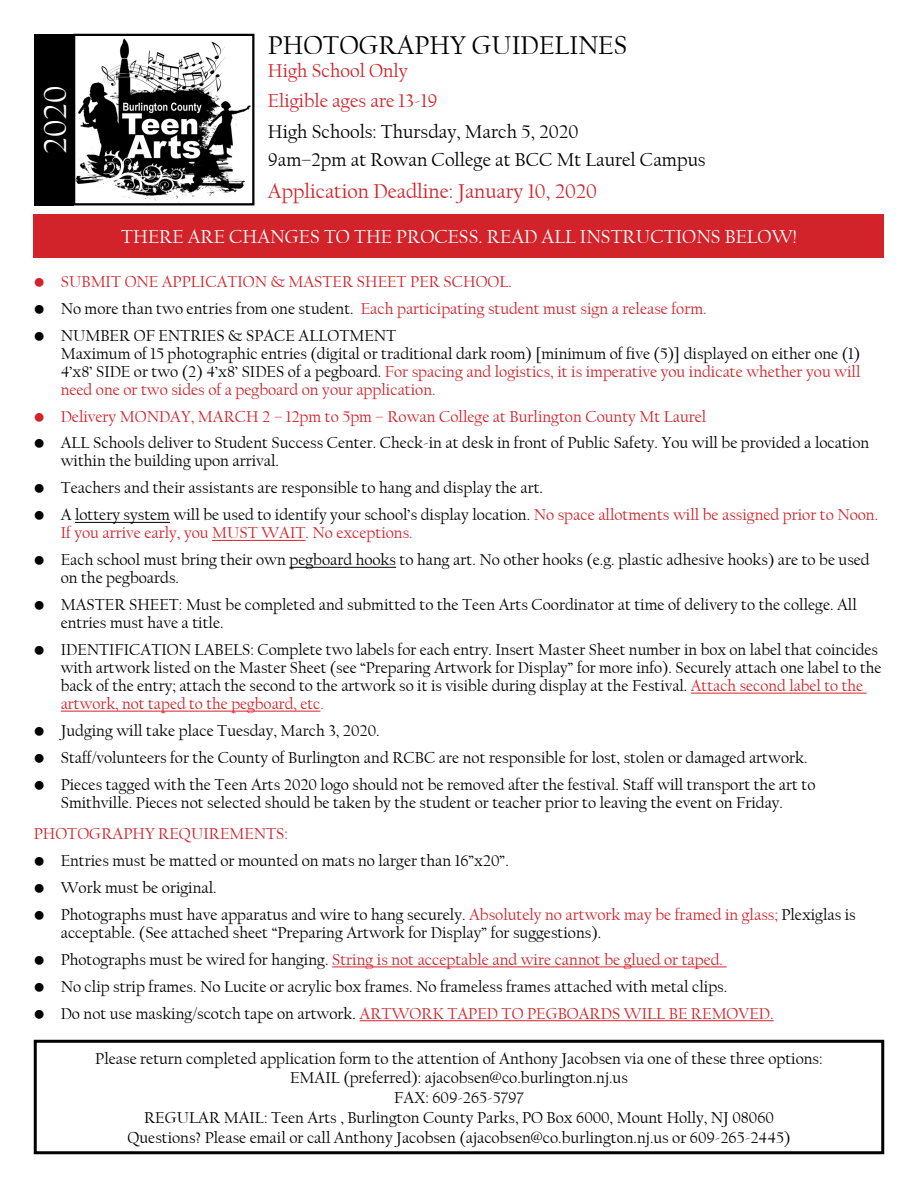
<style>
.page{position:relative;width:918px;height:1188px;background:#fff}
.page>*{position:absolute;margin:0;border:0;box-sizing:border-box;transform-origin:0 0}
.t1{font:33.75px "Californian FB";color:#fff}
.t2{font:27px "Californian FB";color:#000}
.t3{font:21px "Californian FB";color:#d2232a}
.t4{font:19.5px/28.5px "Californian FB";color:#000}
.t5{font:19.5px "Californian FB";color:#fff}
.t6{font:19.5px/30.2px "Californian FB";color:#d2232a}
.t7{font:16.5px/18px "Californian FB";color:#000}
.t8{font:16.5px/18px "Californian FB";color:#d2232a}
.s1{color:#000}
.s2{color:#d2232a}
</style>
<div class="page">
<hr style="left:75px;top:522px;width:95px;height:1px;background:#000">
<hr style="left:212px;top:540px;width:94px;height:1px;background:#d2232a">
<hr style="left:289px;top:567px;width:107px;height:1px;background:#000">
<hr style="left:691px;top:693px;width:176px;height:1px;background:#d2232a">
<hr style="left:61px;top:711px;width:260px;height:1px;background:#d2232a">
<hr style="left:332px;top:966px;width:395px;height:1px;background:#d2232a">
<hr style="left:360px;top:1020px;width:414px;height:1px;background:#d2232a">
<img style="left:76px;top:38px;width:175px;height:164px">
<div style="left:73px;top:34px;width:181px;height:171px;border:2px solid #000"></div>
<div style="left:34px;top:34px;width:39px;height:171px;background:#000"></div>
<div style="left:34px;top:1040px;width:850px;height:114px;border:3px solid #000"></div>
<div style="left:34px;top:214px;width:850px;height:44px;background:#d2232a"></div>
<h1 class="t1" style="left:36px;top:154px;width:70px;rotate:-90deg">2020</h1>
<h2 class="t2" style="left:268px;top:30px;width:55px">PHOTO</h2>
<h2 class="t2" style="left:359px;top:30px;width:38px">GRAP</h2>
<h2 class="t2" style="left:430px;top:30px;width:199px">HY Guidelines</h2>
<p class="t6" style="left:268px;top:56px;width:171px">High School Only<br>Eligible ages are 13-19</p>
<p class="t4" style="left:268px;top:117px;width:439px">High Schools: Thursday, March 5, 2020<br>9am–2pm at Rowan College at BCC Mt Laurel Campus</p>
<p class="t3" style="left:268px;top:180px;width:331px">Application Deadline: January 10, 2020</p>
<p class="t5" style="left:121px;top:226px;width:40px">THERE</p>
<p class="t5" style="left:188px;top:226px;width:14px">ARE</p>
<p class="t5" style="left:229px;top:226px;width:181px">CHANGES TO THE PRO</p>
<p class="t5" style="left:434px;top:226px;width:66px">CESS. READ</p>
<p class="t5" style="left:542px;top:226px;width:13px">ALL</p>
<p class="t5" style="left:580px;top:226px;width:13px">INSTRU</p>
<p class="t5" style="left:651px;top:226px;width:26px">CTIONS</p>
<p class="t5" style="left:725px;top:226px;width:24px">BELO</p>
<p class="t5" style="left:772px;top:226px;width:27px">W!</p>
<p class="t8" style="left:34px;top:273px;width:480px">• Submit one Application &amp; Master Sheet per school.</p>
<p class="t8" style="left:34px;top:300px;width:675px"><span class="s1">• No more than two entries from one student.</span> Each participating student must sign a release form.</p>
<p class="t7" style="left:61px;top:326px;width:801px;text-indent:-27px">• Number of Entries &amp; Space Allotment<br>Maximum of 15 photographic entries (digital or traditional dark room) [minimum of five (5)] displayed on either one (1)<br>4’x8’ SIDE or two (2) 4’x8’ SIDES of a pegboard. <span class="s2">For spacing and logistics, it is imperative you indicate whether you will need one or two sides of a pegboard on your application.</span></p>
<p class="t8" style="left:34px;top:407px;width:114px">• Delivery MONDA</p>
<p class="t8" style="left:181px;top:407px;width:527px">Y, MARCH 2 – 12pm to 5pm – Rowan College at Burlington County Mt Laurel</p>
<p class="t7" style="left:34px;top:434px;width:38px">• ALL</p>
<p class="t7" style="left:61px;top:434px;width:810px;text-indent:32px">Schools deliver to Student Success Center. Check-in at desk in front of Public Safety. You will be provided a location within the building upon arrival.</p>
<p class="t7" style="left:34px;top:479px;width:511px">• Teachers and their assistants are responsible to hang and display the art.</p>
<p class="t8" style="left:61px;top:506px;width:819px;text-indent:-27px"><span class="s1">• A lottery system will be used to identify your school’s display location.</span> No space allotments will be assigned prior to Noon.<br>If you arrive early, you MUST</p>
<p class="t8" style="left:261px;top:524px;width:153px">WAIT . No exceptions.</p>
<p class="t7" style="left:61px;top:551px;width:811px;text-indent:-27px">• Each school must bring their own pegboard hooks to hang art. No other hooks (e.g. plastic adhesive hooks) are to be used on the pegboards.</p>
<p class="t7" style="left:34px;top:596px;width:53px">• MASTER</p>
<p class="t7" style="left:61px;top:596px;width:798px;text-indent:68px">SHEET : Must be completed and submitted to the Teen Arts Coordinator at time of delivery to the college. All entries must have a title.</p>
<p class="t7" style="left:34px;top:641px;width:37px">• IDENTIFI</p>
<p class="t7" style="left:129px;top:641px;width:23px">CATION</p>
<p class="t7" style="left:61px;top:641px;width:822px;text-indent:134px">LABELS : Complete two labels for each entry. Insert Master Sheet number in box on label that coincides with artwork listed on the Master Sheet (see “Preparing Artwork for Display” for more info). Securely attach one label to the back of the entry; attach the second to the artwork so it is visible during display at the Festival. <span class="s2">Attach second label to the artwork, not taped to the pegboard, etc.</span></p>
<p class="t7" style="left:34px;top:722px;width:348px">• Judging will take place Tuesday, March 3, 2020.</p>
<p class="t7" style="left:34px;top:749px;width:775px">• Staff/volunteers for the County of Burlington and RCBC are not responsible for lost, stolen or damaged artwork.</p>
<p class="t7" style="left:34px;top:776px;width:783px;text-align:center">• Pieces tagged with the Teen Arts 2020 logo should not be removed after the festival. Staff will transport the art to<br>Smithville. Pieces not selected should be taken by the student or teacher prior to leaving the event on Friday.</p>
<p class="t8" style="left:34px;top:825px;width:256px">Photography Requirements:</p>
<p class="t7" style="left:34px;top:852px;width:477px">• Entries must be matted or mounted on mats no larger than 16”x20”.</p>
<p class="t7" style="left:34px;top:879px;width:185px">• Work must be original.</p>
<p class="t7" style="left:61px;top:906px;width:797px;text-indent:-27px">• Photographs must have apparatus and wire to hang securely. <span class="s2">Absolutely no artwork may be framed in glass;</span> Plexiglas is acceptable. (See attached sheet “Preparing Artwork for Display” for suggestions).</p>
<p class="t8" style="left:34px;top:951px;width:691px"><span class="s1">• Photographs must be wired for hanging.</span> String is not acceptable and wire cannot be glued or taped.</p>
<p class="t7" style="left:34px;top:978px;width:695px">• No clip strip frames. No Lucite or acrylic box frames. No frameless frames attached with metal clips.</p>
<p class="t7" style="left:34px;top:1004px;width:338px">• Do not use masking/scotch tape on artwork. <span class="s2">ART</span></p>
<p class="t8" style="left:392px;top:1004px;width:67px">WORK TAPED</p>
<p class="t8" style="left:502px;top:1004px;width:76px">TO PEGBOARDS-</p>
<p class="t8" style="left:624px;top:1004px;width:151px">WILL BE REMOVED.</p>
<p class="t7" style="left:95px;top:1049px;width:729px;line-height:19.8px;text-align:center">Please return completed application form to the attention of Anthony Jacobsen via one of these three options:<br>EMAIL (preferred): ajacobsen@co.burlington.nj.us<br>FAX: 609-265-5797<br>REGULAR MAIL: Teen Arts , Burlington County Parks, PO Box 6000, Mount Holly, NJ 08060<br>Questions? Please email or call Anthony Jacobsen (ajacobsen@co.burlington.nj.us or 609-265-2445)</p>
</div>
